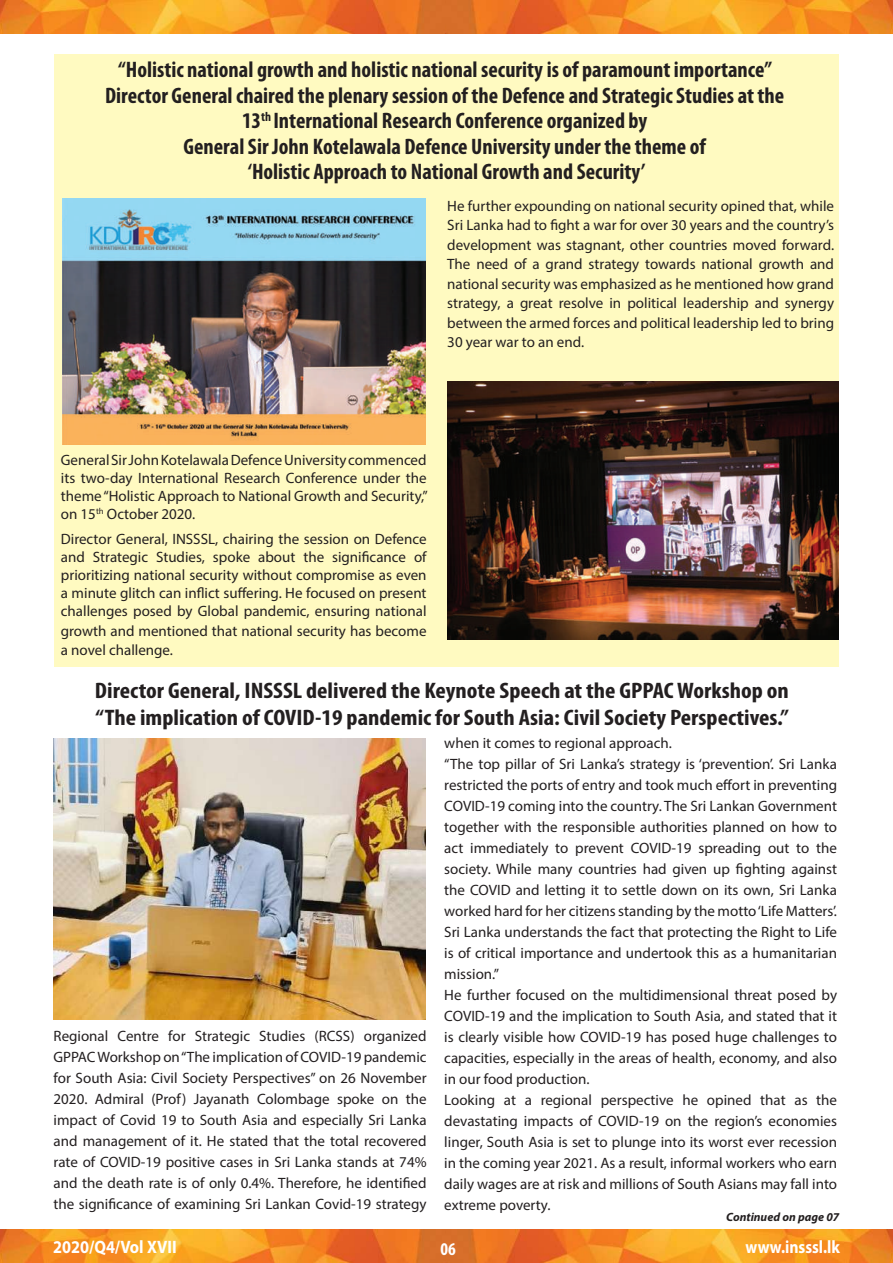
<style>
.page{position:relative;width:893px;height:1263px;background:#fff}
.page>*{position:absolute;margin:0;border:0;box-sizing:border-box;transform-origin:0 0}
.t1{font:700 condensed 22.5px/25.5px "Myriad Pro";color:#231f20;text-align:center}
.t2{font:700 condensed 22.5px/27px "Myriad Pro";color:#231f20;scale:1.1 1}
.t3{font:700 18px "Myriad Pro";color:#fff;scale:.9 1}
.t4{font:700 18px "Myriad Pro";color:#fff;scale:.87 1}
.t5{font:700 condensed 18px "Myriad Pro";color:#fff}
.t6{font:15px/21px "Myriad Pro";color:#231f20;text-align:justify}
.t7{font:italic 700 12px "Myriad Pro";color:#231f20}
</style>
<div class="page">
<img style="left:0;top:0;width:445px;height:33px">
<img style="left:445px;top:0;width:448px;height:33px">
<img style="left:0;top:1230px;width:445px;height:33px">
<img style="left:445px;top:1230px;width:448px;height:33px">
<div style="left:55px;top:54px;width:784px;height:613px;background:#fffac1"></div>
<img style="left:53px;top:738px;width:372px;height:281px">
<img style="left:63px;top:198px;width:362px;height:247px">
<img style="left:447px;top:381px;width:392px;height:258px">
<p class="t1" style="left:105px;top:56px;width:681px">“Holistic national growth and holistic national security is of paramount importance” Director General chaired the plenary session of the Defence and Strategic Studies at the 13<sup>th</sup> International Research Conference organized by<br>General Sir John Kotelawala Defence University under the theme of<br>‘Holistic Approach to National Growth and Security’</p>
<p class="t6" style="left:447px;top:196px;width:388px;line-height:19.5px">He further expounding on national security opined that, while Sri Lanka had to fight a war for over 30 years and the country’s development was stagnant, other countries moved forward.<br>The need of a grand strategy towards national growth and national security was emphasized as he mentioned how grand strategy, a great resolve in political leadership and synergy between the armed forces and political leadership led to bring 30 year war to an end.</p>
<p class="t6" style="left:61px;top:451px;width:368px;line-height:18px">General Sir John Kotelawala Defence University commenced its two-day International Research Conference under the theme “Holistic Approach to National Growth and Security,” on 15<sup>th</sup> October 2020.</p>
<p class="t6" style="left:61px;top:530px;width:367px;line-height:18px">Director General, INSSSL, chairing the session on Defence and Strategic Studies, spoke about the significance of prioritizing national security without compromise as even a minute glitch can inflict suffering. He focused on present challenges posed by Global pandemic, ensuring national</p>
<p class="t6" style="left:61px;top:621px;width:367px;line-height:19.5px">growth and mentioned that national security has become a novel challenge.</p>
<h1 class="t2" style="left:95px;top:677px;width:632px">Director General, INSSSL delivered the Keynote Speech at the GPPAC Workshop on “The implication of COVID-19 pandemic for South Asia: Civil Society Perspectives.”</h1>
<p class="t6" style="left:54px;top:1025px;width:374px">Regional Centre for Strategic Studies (RCSS) organized GPPAC Workshop on “The implication of COVID-19 pandemic for South Asia: Civil Society Perspectives” on 26 November 2020. Admiral (Prof) Jayanath Colombage spoke on the impact of Covid 19 to South Asia and especially Sri Lanka and management of it. He stated that the total recovered rate of COVID-19 positive cases in Sri Lanka stands at 74% and the death rate is of only 0.4%. Therefore, he identified the significance of examining Sri Lankan Covid-19 strategy</p>
<p class="t6" style="left:444px;top:732px;width:394px;text-align:left">when it comes to regional approach.<br>“The top pillar of Sri Lanka’s strategy is ‘prevention’. Sri Lanka restricted the ports of entry and took much effort in preventing COVID-19 coming into the country. The Sri Lankan Government together with the responsible authorities planned on how to act immediately to prevent COVID-19 spreading out to the society. While many countries had given up fighting against the COVID and letting it to settle down on its own, Sri Lanka worked hard for her citizens standing by the motto ‘Life Matters’.<br>Sri Lanka understands the fact that protecting the Right to Life is of critical importance and undertook this as a humanitarian mission.”<br>He further focused on the multidimensional threat posed by COVID-19 and the implication to South Asia, and stated that it is clearly visible how COVID-19 has posed huge challenges to capacities, especially in the areas of health, economy, and also in our food production.<br>Looking at a regional perspective he opined that as the devastating impacts of COVID-19 on the region’s economies linger, South Asia is set to plunge into its worst ever recession in the coming year 2021. As a result, informal workers who earn daily wages are at risk and millions of South Asians may fall into extreme poverty.</p>
<p class="t7" style="left:726px;top:1209px;width:115px">Continued on page 07</p>
<p class="t3" style="left:53px;top:1235px;width:139px">2020/Q4/Vol XVII</p>
<p class="t5" style="left:440px;top:1237px;width:17px">06</p>
<p class="t4" style="left:745px;top:1235px;width:110px">www.insssl.lk</p>
</div>
